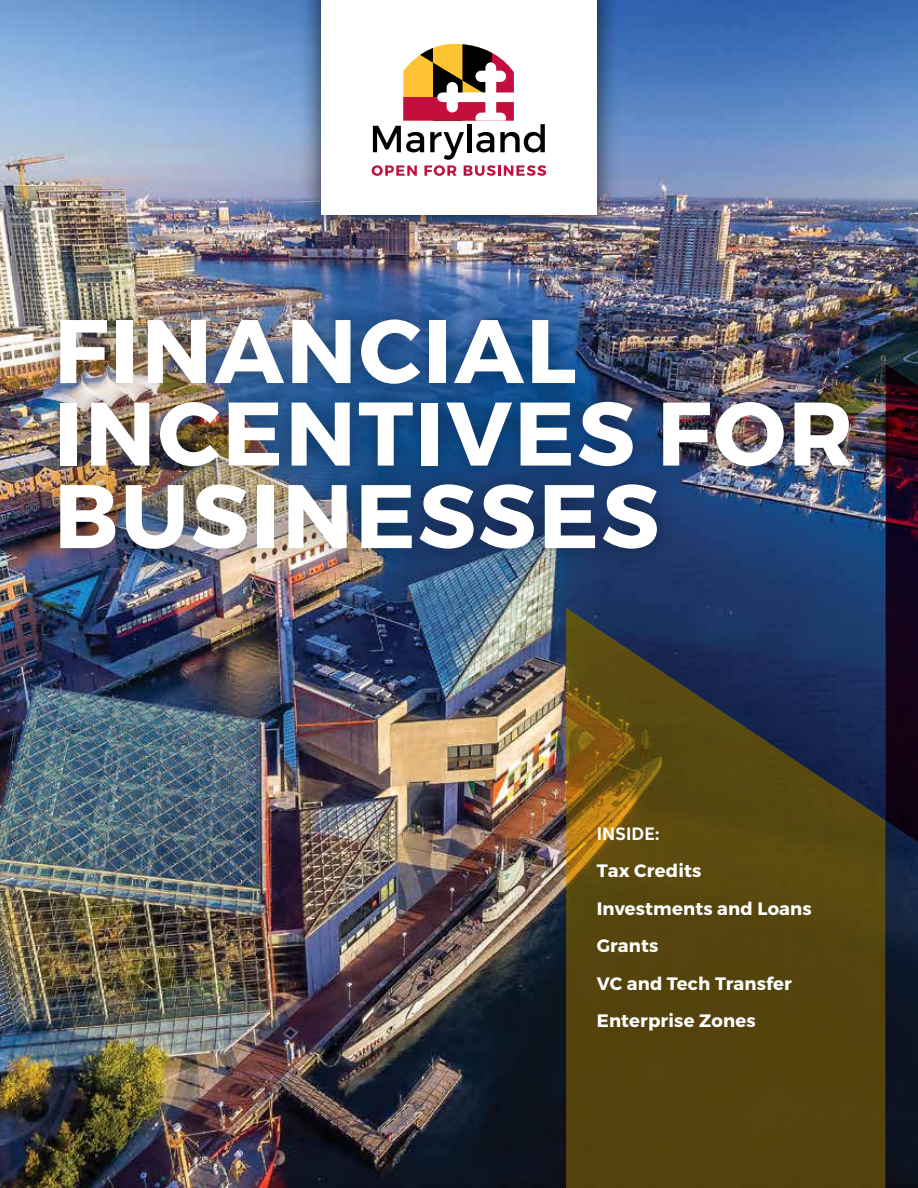
<style>
.page{position:relative;width:918px;height:1188px;background:#fff}
.page>*{position:absolute;margin:0;border:0;box-sizing:border-box;transform-origin:0 0}
.t1{font:700 90px/82.5px "Montserrat";letter-spacing:.025em;color:#fff}
.t2{font:700 18px/37.5px "Montserrat";letter-spacing:.01em;color:#fff}
.t3{font:700 18px "Aspira";letter-spacing:.01em;color:#fff}
</style>
<div class="page">
<img style="left:0;top:0;width:918px;height:1188px">
<div style="left:299px;top:0;width:320px;height:238px;background:#000;opacity:.75"></div>
<div style="left:321px;top:0;width:276px;height:215px;background:#fff"></div>
<svg style="left:372px;top:44px;width:174px;height:132px"></svg>
<div style="left:37px;top:297px;width:834px;height:273px;background:#000;opacity:.4"></div>
<svg style="left:886px;top:365px;width:32px;height:486px;background:#1a0419"></svg>
<svg style="left:566px;top:608px;width:319px;height:580px;background:#4e431b"></svg>
<h1 class="t1" style="left:54px;top:311px;width:801px">FINANCIAL<br>INCENTIVES FOR<br>BUSINESSES</h1>
<p class="t3" style="left:597px;top:822px;width:65px">INSIDE:</p>
<p class="t2" style="left:597px;top:852px;width:217px">Tax Credits<br>Investments and Loans<br>Grants<br>VC and Tech Transfer<br>Enterprise Zones</p>
</div>
